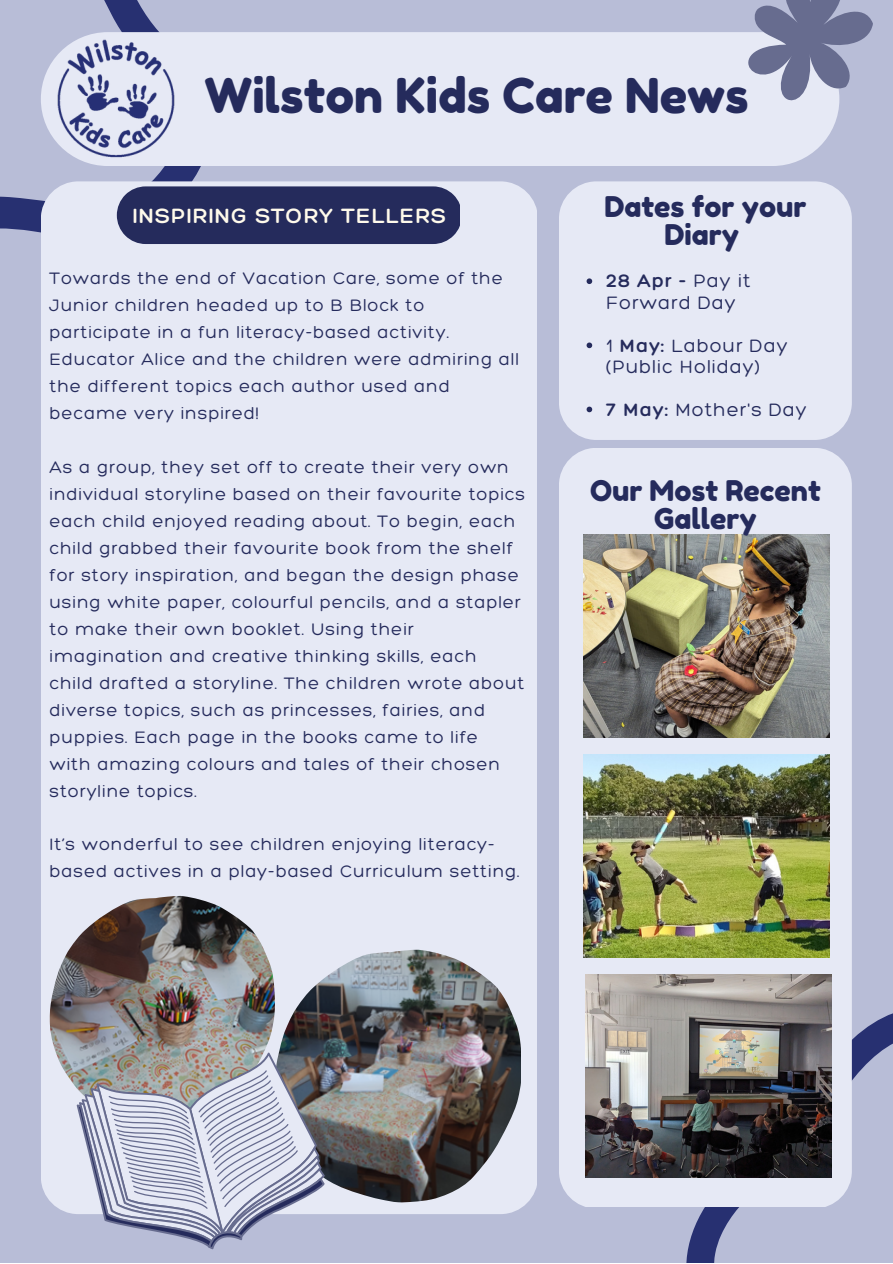
<style>
.page{position:relative;width:893px;height:1264px;background:#fff}
.page>*{position:absolute;margin:0;border:0;box-sizing:border-box;transform-origin:0 0}
.t1{font:48px "Fredoka One";color:#252b5c}
.t2{font:28.5px/28px "Fredoka One";color:#252b5c;text-align:center}
.t3{font:300 22.5px "Hero";letter-spacing:.05em;color:#fffaeb}
.t4{font:300 19.5px/21.3px "Hero";letter-spacing:.05em;color:#252b5c}
.t5{font:300 18px/27px "Hero";letter-spacing:.05em;color:#252b5c}
.s1{font-style:inherit}
</style>
<div class="page">
<div style="left:0;top:0;width:892px;height:1262px;background:#b8bdd7"></div>
<svg style="left:0;top:0;width:201px;height:233px"></svg>
<div style="left:41px;top:181px;width:495px;height:1033px;background:#e6e9f5;border-radius:37px"></div>
<div style="left:559px;top:181px;width:292px;height:259px;background:#e6e9f5;border-radius:37px"></div>
<svg style="left:645px;top:936px;width:247px;height:326px"></svg>
<div style="left:559px;top:448px;width:292px;height:758px;background:#e6e9f5"></div>
<img style="left:585px;top:975px;width:246px;height:202px">
<div style="left:41px;top:32px;width:798px;height:134px;background:#e6e9f5;border-radius:67px"></div>
<svg style="left:748px;top:0;width:124px;height:122px"></svg>
<img style="left:49px;top:34px;width:126px;height:132px">
<div style="left:117px;top:186px;width:343px;height:58px;background:#252b5c"></div>
<img style="left:583px;top:755px;width:246px;height:202px">
<img style="left:583px;top:535px;width:246px;height:202px">
<img style="left:279px;top:949px;width:242px;height:253px">
<img style="left:50px;top:896px;width:224px;height:210px">
<svg style="left:77px;top:1052px;width:248px;height:197px"></svg>
<svg style="left:586px;top:278px;width:6px;height:6px"></svg>
<svg style="left:586px;top:342px;width:6px;height:6px"></svg>
<svg style="left:586px;top:406px;width:6px;height:6px"></svg>
<h1 class="t1" style="left:204px;top:66px;width:545px">Wilston Kids Care News</h1>
<p class="t3" style="left:133px;top:202px;width:314px">INSPIRING STORY TELLERS</p>
<p class="t5" style="left:49px;top:264px;width:471px">Towards the end of Vacation Care, some of the Junior children headed up to B Block to participate in a fun literacy-based activity.<br>Educator Alice and the children were admiring all the different topics each author used and became very inspired!</p>
<p class="t5" style="left:49px;top:453px;width:477px">As a group, they set off to create their very own individual storyline based on their favourite topics each child enjoyed reading about. To begin, each child grabbed their favourite book from the shelf for story inspiration, and began the design phase using white paper, colourful pencils, and a stapler to make their own booklet. Using their imagination and creative thinking skills, each<br>child drafted a storyline. The children wrote about diverse topics, such as princesses, fairies, and puppies. Each page in the books came to life<br>with amazing colours and tales of their chosen storyline topics.</p>
<p class="t5" style="left:49px;top:830px;width:471px">It’s wonderful to see children enjoying literacy&shy;based actives in a play-based Curriculum setting.</p>
<h2 class="t2" style="left:604px;top:193px;width:203px">Dates for your<br>Diary</h2>
<p class="t4" style="left:606px;top:270px;width:146px"><span class="s1">28 Apr -</span> Pay it<br>Forward Day</p>
<p class="t4" style="left:606px;top:334px;width:183px">1 <span class="s1">May:</span> Labour Day (Public Holiday)</p>
<p class="t4" style="left:606px;top:398px;width:202px"><span class="s1">7 May:</span> Mother's Day</p>
<h2 class="t2" style="left:590px;top:476px;width:232px">Our Most Recent<br>Gallery</h2>
</div>
